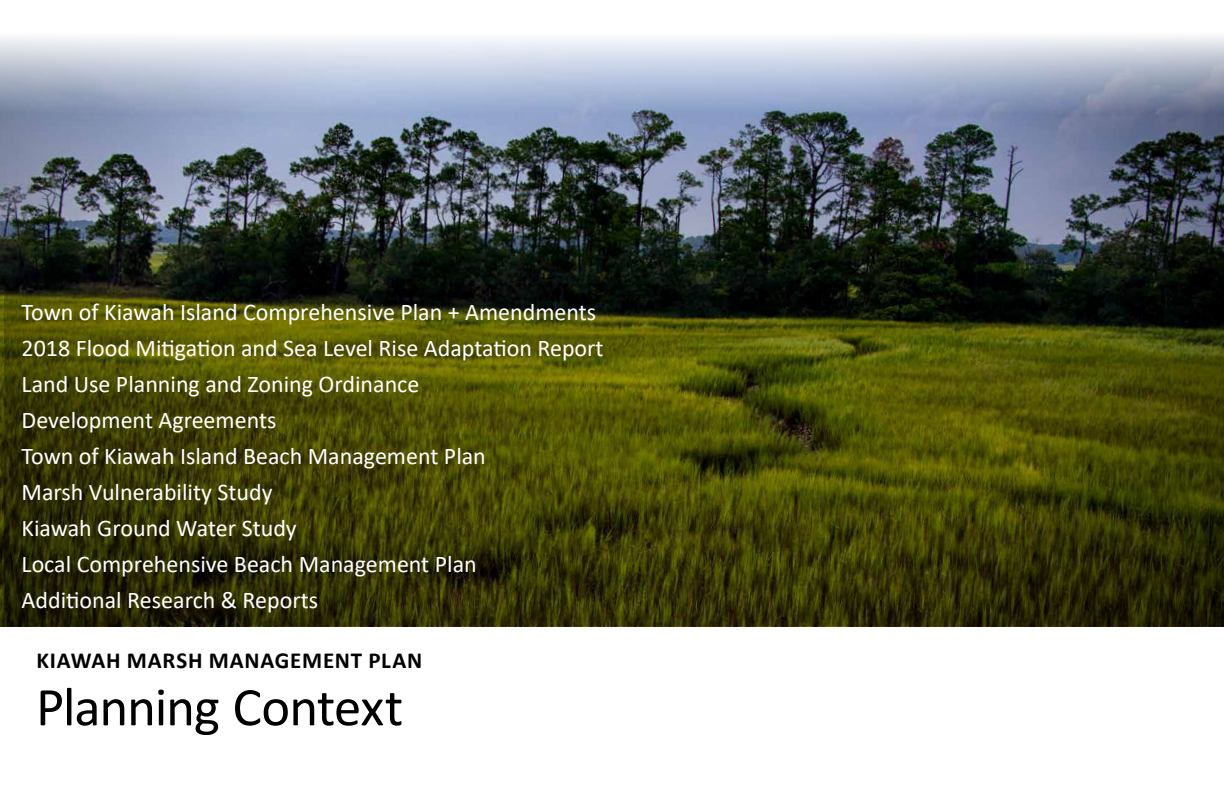
<style>
.page{position:relative;width:1224px;height:792px;background:#fff}
.page>*{position:absolute;margin:0;border:0;box-sizing:border-box;transform-origin:0 0}
.t1{font:55px "Calibri";letter-spacing:-.02em;color:#000}
.t2{font:24px/36px "Calibri";color:#fff}
.t3{font:700 23px "Calibri";letter-spacing:.035em;color:#000}
</style>
<div class="page">
<img style="left:0;top:36px;width:1224px;height:590px">
<svg style="left:4px;top:284px;width:1220px;height:342px;background:#3d3f04"></svg>
<p class="t2" style="left:22px;top:294px;width:584px">Town of Kiawah Island Comprehensive Plan + Amendments 2018 Flood Mitigation and Sea Level Rise Adaptation Report Land Use Planning and Zoning Ordinance<br>Development Agreements<br>Town of Kiawah Island Beach Management Plan<br>Marsh Vulnerability Study<br>Kiawah Ground Water Study<br>Local Comprehensive Beach Management Plan<br>Additional Research &amp; Reports</p>
<p class="t3" style="left:36px;top:644px;width:387px">KIAWAH MARSH MANAGEMENT PLAN</p>
<h1 class="t1" style="left:36px;top:669px;width:369px">Planning Context</h1>
</div>
